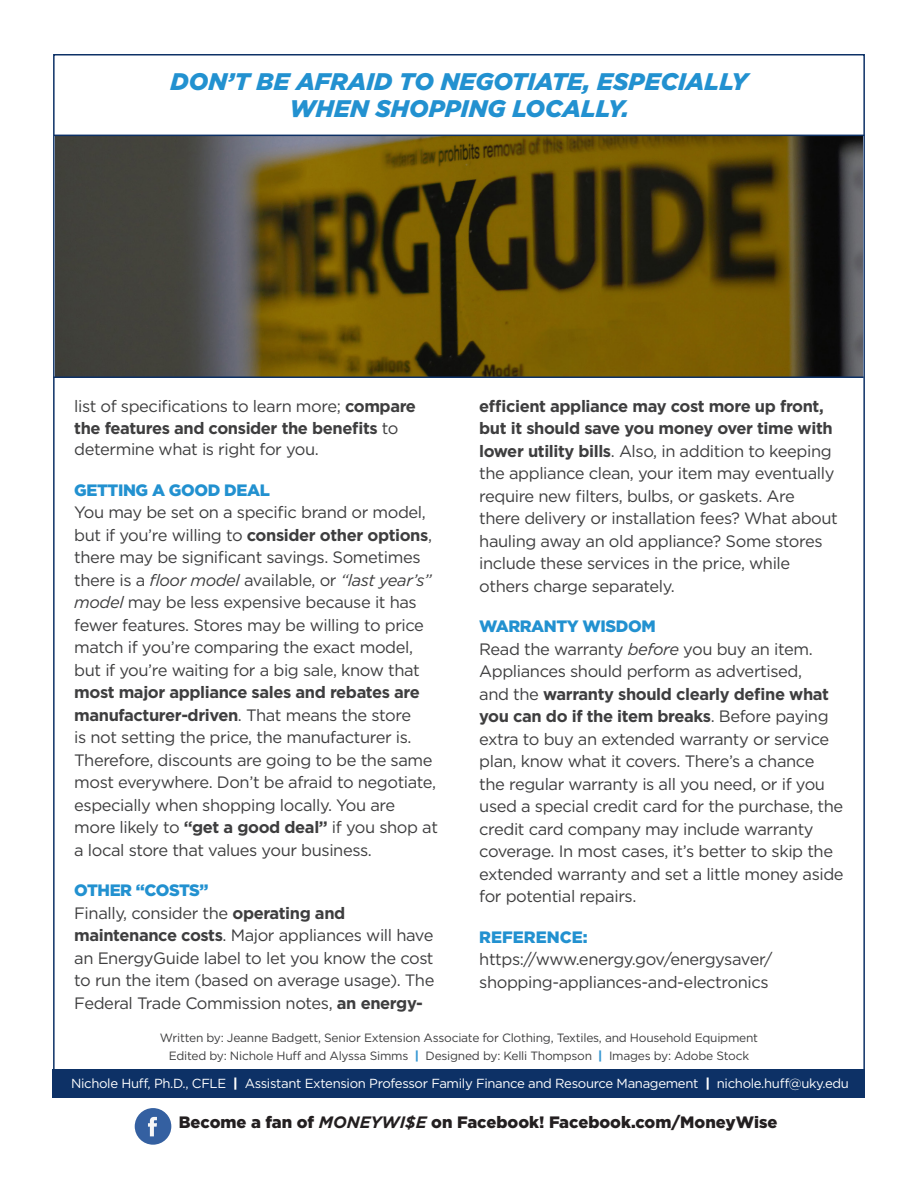
<style>
.page{position:relative;width:918px;height:1188px;background:#fff}
.page>*{position:absolute;margin:0;border:0;box-sizing:border-box;transform-origin:0 0}
.t1{font:italic 900 24px "Gotham";color:#2291d0}
.t2{font:16.5px/22.5px "Gotham";letter-spacing:-.025em;color:#3e3e3f}
.t3{font:700 16.5px/22.5px "Gotham";letter-spacing:-.025em;color:#3e3e3f}
.t4{font:900 16.5px "Gotham";color:#231f20}
.t5{font:900 16.5px "Gotham";letter-spacing:-.025em;color:#2291d0}
.t6{font:900 16.5px "Gotham";color:#2291d0}
.t7{font:13.2px "Gotham";letter-spacing:-.025em;color:#fff}
.t8{font:12px/18px "Gotham";letter-spacing:-.02em;color:#3e3e3f;text-align:center}
.s1{font-weight:400}
.s2{font-weight:700}
.s3{font-style:italic}
.s4{font-weight:900;color:#3999d4}
.s5{font-weight:900}
.s6{font-weight:700;font-style:italic}
</style>
<div class="page">
<img style="left:55px;top:136px;width:808px;height:240px">
<svg style="left:135px;top:1108px;width:36px;height:37px"></svg>
<div style="left:53px;top:1069px;width:812px;height:28px;background:#0d3166"></div>
<hr style="left:53px;top:376px;width:811px;height:2px;background:#0d3166">
<hr style="left:54px;top:135px;width:811px;height:1px;background:#0d3166">
<p class="t1" style="left:171px;top:65px;width:579px">DON’T BE AFRAID TO NEGOTIATE, ESPECIALLY</p>
<p class="t1" style="left:289px;top:92px;width:341px">WHEN SHOPPING LOCALLY.</p>
<p class="t3" style="left:74px;top:395px;width:343px"><span class="s1">list of specifications to learn more;</span> compare the features and consider the benefits <span class="s1">to</span></p>
<p class="t2" style="left:74px;top:438px;width:246px">determine what is right for you.</p>
<p class="t5" style="left:74px;top:479px;width:197px">GETTING A GOOD DEAL</p>
<p class="t2" style="left:74px;top:501px;width:365px">You may be set on a specific brand or model, but if you’re willing to <span class="s2">consider other options</span>, there may be significant savings. Sometimes there is a <span class="s3">floor model</span> available, or <span class="s3">“last year’s” model</span> may be less expensive because it has fewer features. Stores may be willing to price match if you’re comparing the exact model, but if you’re waiting for a big sale, know that <span class="s2">most major appliance sales and rebates are manufacturer-driven</span>. That means the store<br>is not setting the price, the manufacturer is.<br>Therefore, discounts are going to be the same most everywhere. Don’t be afraid to negotiate, especially when shopping locally. You are more likely to <span class="s2">“get a good deal”</span> if you shop at a local store that values your business.</p>
<p class="t5" style="left:74px;top:879px;width:136px">OTHER “COSTS”</p>
<p class="t2" style="left:74px;top:902px;width:362px">Finally, consider the <span class="s2">operating and maintenance costs</span>. Major appliances will have an EnergyGuide label to let you know the cost to run the item (based on average usage). The Federal Trade Commission notes, <span class="s2">an energy-</span></p>
<p class="t2" style="left:479px;top:395px;width:360px"><span class="s2">efficient appliance may cost more up front, but it should save you money over time with lower utility bills</span>. Also, in addition to keeping the appliance clean, your item may eventually require new filters, bulbs, or gaskets. Are there delivery or installation fees? What about hauling away an old appliance? Some stores include these services in the price, while others charge separately.</p>
<p class="t5" style="left:479px;top:615px;width:178px">WARRANTY WISDOM</p>
<p class="t2" style="left:479px;top:638px;width:366px">Read the warranty <span class="s3">before</span> you buy an item.<br>Appliances should perform as advertised,<br>and the <span class="s2">warranty should clearly define what you can do if the item breaks</span>. Before paying extra to buy an extended warranty or service plan, know what it covers. There’s a chance the regular warranty is all you need, or if you used a special credit card for the purchase, the credit card company may include warranty coverage. In most cases, it’s better to skip the extended warranty and set a little money aside for potential repairs.</p>
<p class="t6" style="left:479px;top:926px;width:110px">REFERENCE:</p>
<p class="t2" style="left:479px;top:948px;width:295px">https://www.energy.gov/energysaver/ shopping-appliances-and-electronics</p>
<p class="t8" style="left:160px;top:1029px;width:600px">Written by: Jeanne Badgett, Senior Extension Associate for Clothing, Textiles, and Household Equipment<br>Edited by: Nichole Huff and Alyssa Simms <span class="s4">|</span> Designed by: Kelli Thompson <span class="s4">|</span> Images by: Adobe Stock</p>
<p class="t7" style="left:71px;top:1075px;width:780px">Nichole Huff, Ph.D., CFLE <span class="s5">|</span> Assistant Extension Professor Family Finance and Resource Management <span class="s5">|</span> nichole.huff@uky.edu</p>
<p class="t4" style="left:179px;top:1111px;width:600px">Become a fan of <span class="s6">MONEYWI$E</span> on Facebook! Facebook.com/MoneyWise</p>
</div>
